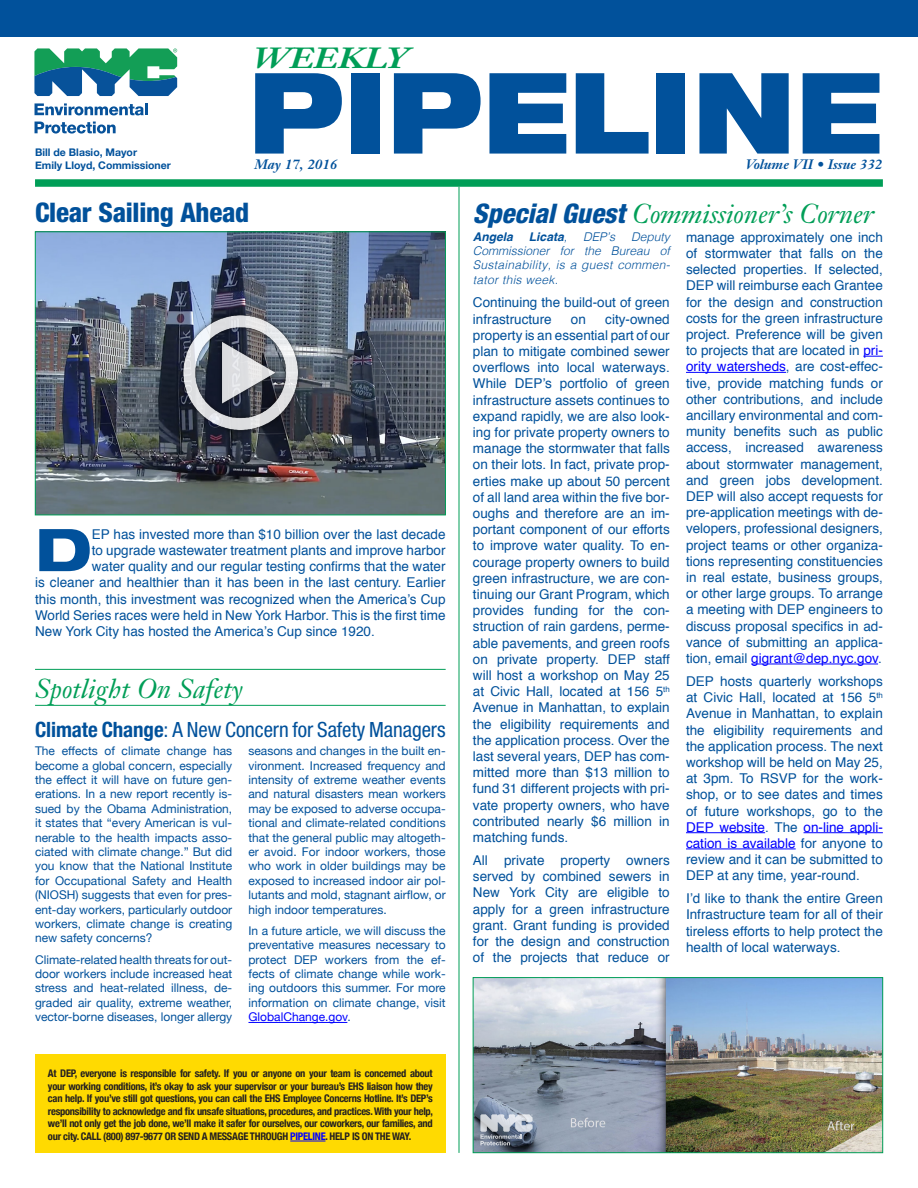
<style>
.page{position:relative;width:918px;height:1188px;background:#fff}
.page>*{position:absolute;margin:0;border:0;box-sizing:border-box;transform-origin:0 0}
.t1{font:900 expanded 112.5px "Helvetica Neue";color:#01519b;scale:.9 1}
.body{font:800 expanded 58.95px "Helvetica Neue";color:#01519b}
.t2{font:italic 700 28.8px "Janson Text";color:#009e57;scale:1.25 1}
.t3{font:italic 27px "Janson Text";color:#009e57}
.body-2{font:800 condensed 27px "Helvetica Neue";letter-spacing:-.01em;color:#01519b}
.body-3{font:condensed 21px "Helvetica Neue";letter-spacing:-.005em;color:#01519b}
.body-4{font:13.5px/16.2px "Helvetica";color:#01519b;text-align:justify}
.t4{font:italic 700 13.5px "Janson Text";color:#01519b}
.body-5{font:12px/14.4px "Helvetica Neue";color:#01519b;text-align:justify}
.body-6{font:italic 300 12px/14.4px "Helvetica";letter-spacing:.025em;color:#01519b;text-align:justify}
.body-7{font:italic 700 12px "Helvetica";color:#01519b}
.t5{font:700 condensed 10.5px/12.6px "Helvetica Neue";letter-spacing:-.025em;color:#231f20;text-align:justify}
.t6{font:700 10.5px "Helvetica Neue";color:#01519b}
.s1{font-family:"Helvetica Neue";font-weight:800;font-stretch:condensed;color:#01519b}
.s2{font-weight:700}
.s3{color:#00f}
.s4{font-weight:300}
</style>
<div class="page">
<svg style="left:863px;top:356px;width:20px;height:1px"></svg>
<hr style="left:686px;top:372px;width:100px;height:1px;background:#00f">
<hr style="left:751px;top:664px;width:127px;height:1px;background:#00f">
<hr style="left:686px;top:832px;width:79px;height:1px;background:#00f">
<hr style="left:804px;top:832px;width:79px;height:1px;background:#00f">
<hr style="left:686px;top:849px;width:110px;height:1px;background:#00f">
<svg style="left:35px;top:103px;width:113px;height:12px"></svg>
<svg style="left:35px;top:122px;width:81px;height:12px"></svg>
<svg style="left:34px;top:48px;width:143px;height:48px"></svg>
<div style="left:35px;top:179px;width:848px;height:8px;background:#009e57"></div>
<hr style="left:459px;top:187px;width:1px;height:966px;background:#009e57">
<div style="left:0;top:0;width:918px;height:36px;background:#01519b"></div>
<div style="left:35px;top:1054px;width:411px;height:99px;background:#ffda01"></div>
<hr style="left:290px;top:1141px;width:35px;height:1px;background:#00f">
<hr style="left:248px;top:1022px;width:99px;height:1px;background:#00f">
<img style="left:37px;top:234px;width:407px;height:279px">
<div style="left:35px;top:232px;width:411px;height:283px;border:1px solid #009e57"></div>
<hr style="left:35px;top:669px;width:411px;height:1px;background:#009e57">
<hr style="left:35px;top:705px;width:411px;height:1px;background:#009e57">
<img style="left:168px;top:301px;width:144px;height:144px">
<img style="left:475px;top:979px;width:406px;height:172px">
<div style="left:473px;top:977px;width:410px;height:176px;border:1px solid #009e57"></div>
<svg style="left:480px;top:1114px;width:53px;height:31px;background:#959daa"></svg>
<p class="t6" style="left:35px;top:144px;width:104px">Bill de Blasio, Mayor</p>
<p class="t6" style="left:35px;top:157px;width:137px">Emily Lloyd, Commissioner</p>
<p class="t2" style="left:253px;top:39px;width:126px">WEEKLY</p>
<p class="t1" style="left:248px;top:40px;width:706px">PIPELINE</p>
<p class="t4" style="left:255px;top:155px;width:84px">May 17, 2016</p>
<p class="t4" style="left:746px;top:155px;width:138px">Volume VII • Issue 332</p>
<p class="body-2" style="left:35px;top:196px;width:216px">Clear Sailing Ahead</p>
<p class="t3" style="left:473px;top:197px;width:403px"><span class="s1">Special Guest</span> Commissioner’s Corner</p>
<p class="body" style="left:35px;top:512px;width:58px">D</p>
<p class="body-4" style="left:92px;top:526px;width:355px">EP has invested more than $10 billion over the last decade</p>
<p class="body-4" style="left:92px;top:543px;width:355px">to upgrade wastewater treatment plants and improve harbor</p>
<p class="body-4" style="left:92px;top:559px;width:355px">water quality and our regular testing confirms that the water</p>
<p class="body-4" style="left:35px;top:575px;width:412px">is cleaner and healthier than it has been in the last century. Earlier</p>
<p class="body-4" style="left:35px;top:591px;width:412px">this month, this investment was recognized when the America’s Cup</p>
<p class="body-4" style="left:35px;top:607px;width:412px">World Series races were held in New York Harbor. This is the first time</p>
<p class="body-4" style="left:35px;top:624px;width:341px">New York City has hosted the America’s Cup since 1920.</p>
<p class="t3" style="left:35px;top:672px;width:210px">Spotlight On Safety</p>
<p class="body-3" style="left:35px;top:717px;width:412px"><span class="s2">Climate Change</span>: A New Concern for Safety Managers</p>
<p class="body-5" style="left:35px;top:744px;width:199px">The effects of climate change has become a global concern, especially the effect it will have on future gen&shy;erations. In a new report recently is&shy;sued by the Obama Administration, it states that “every American is vul&shy;nerable to the health impacts asso&shy;ciated with climate change.” But did you know that the National Institute for Occupational Safety and Health (NIOSH) suggests that even for pres&shy;ent-day workers, particularly outdoor workers, climate change is creating new safety concerns?</p>
<p class="body-5" style="left:35px;top:953px;width:199px">Climate-related health threats for out&shy;door workers include increased heat stress and heat-related illness, de&shy;graded air quality, extreme weather, vector-borne diseases, longer allergy</p>
<p class="body-5" style="left:248px;top:744px;width:199px">seasons and changes in the built en&shy;vironment. Increased frequency and intensity of extreme weather events and natural disasters mean workers may be exposed to adverse occupa&shy;tional and climate-related conditions that the general public may altogeth&shy;er avoid. For indoor workers, those who work in older buildings may be exposed to increased indoor air pol&shy;lutants and mold, stagnant airflow, or high indoor temperatures.</p>
<p class="body-5" style="left:248px;top:924px;width:199px">In a future article, we will discuss the preventative measures necessary to protect DEP workers from the ef&shy;fects of climate change while work&shy;ing outdoors this summer. For more information on climate change, visit <span class="s3">GlobalChange.gov</span>.</p>
<p class="t5" style="left:48px;top:1066px;width:387px">At DEP, everyone is responsible for safety. If you or anyone on your team is concerned about your working conditions, it’s okay to ask your supervisor or your bureau’s EHS liaison how they can help. If you’ve still got questions, you can call the EHS Employee Concerns Hotline. It’s DEP’s responsibility to acknowledge and fix unsafe situations, procedures, and practices. With your help, we’ll not only get the job done, we’ll make it safer for ourselves, our coworkers, our families, and our city. CALL (800) 897-9677 OR SEND A MESSAGE THROUGH <span class="s3">PIPELINE</span>. HELP IS ON THE WAY.</p>
<p class="body-7" style="left:473px;top:227px;width:42px">Angela</p>
<p class="body-7" style="left:529px;top:227px;width:40px">Licata<span class="s4">,</span></p>
<p class="body-6" style="left:583px;top:228px;width:33px">DEP’s</p>
<p class="body-6" style="left:473px;top:228px;width:199px;text-indent:158px">Deputy Commissioner for the Bureau of Sustainability, is a guest commen&shy;tator this week.</p>
<p class="body-4" style="left:473px;top:295px;width:198px">Continuing the build-out of green infrastructure</p>
<p class="body-4" style="left:473px;top:311px;width:198px;text-indent:132px">city-owned property is an essential part of our plan to mitigate combined sewer overflows into local waterways.<br>While DEP’s portfolio of green infrastructure assets continues to expand rapidly, we are also look&shy;ing for private property owners to manage the stormwater that falls on their lots. In fact, private prop&shy;erties make up about 50 percent of all land area within the five bor&shy;oughs and therefore are an im&shy;portant component of our efforts to improve water quality. To en&shy;courage property owners to build green infrastructure, we are con&shy;tinuing our Grant Program, which provides funding for the con&shy;struction of rain gardens, perme&shy;able pavements, and green roofs on private property. DEP staff will host a workshop on May 25 at Civic Hall, located at 156 5<sup>th </sup>Avenue in Manhattan, to explain the eligibility requirements and the application process. Over the last several years, DEP has com&shy;mitted more than $13 million to fund 31 different projects with pri&shy;vate property owners, who have contributed nearly $6 million in matching funds.</p>
<p class="body-4" style="left:473px;top:853px;width:198px">All private property owners served by combined sewers in New York City are eligible to apply for a green infrastructure grant. Grant funding is provided for the design and construction of the projects that reduce or</p>
<p class="body-4" style="left:571px;top:311px;width:17px">on</p>
<p class="body-4" style="left:686px;top:229px;width:198px">manage approximately one inch of stormwater that falls on the selected properties. If selected, DEP will reimburse each Grantee for the design and construction costs for the green infrastructure project. Preference will be given to projects that are located in <span class="s3">pri&shy;ority watersheds</span>, are cost-effec&shy;tive, provide matching funds or other contributions, and include ancillary environmental and com&shy;munity benefits such as public access, increased awareness about stormwater management, and green jobs development.<br>DEP will also accept requests for pre-application meetings with de&shy;velopers, professional designers, project teams or other organiza&shy;tions representing constituencies in real estate, business groups, or other large groups. To arrange a meeting with DEP engineers to discuss proposal specifics in ad&shy;vance of submitting an applica&shy;tion, email <span class="s3">gigrant@dep.nyc.gov</span>.</p>
<p class="body-4" style="left:686px;top:673px;width:198px">DEP hosts quarterly workshops at Civic Hall, located at 156 5<sup>th </sup>Avenue in Manhattan, to explain the eligibility requirements and the application process. The next workshop will be held on May 25, at 3pm. To RSVP for the work&shy;shop, or to see dates and times of future workshops, go to the <span class="s3">DEP website</span>. The <span class="s3">on-line appli&shy;cation is available</span> for anyone to review and it can be submitted to DEP at any time, year-round.</p>
<p class="body-4" style="left:686px;top:891px;width:198px">I’d like to thank the entire Green Infrastructure team for all of their tireless efforts to help protect the health of local waterways.</p>
</div>
